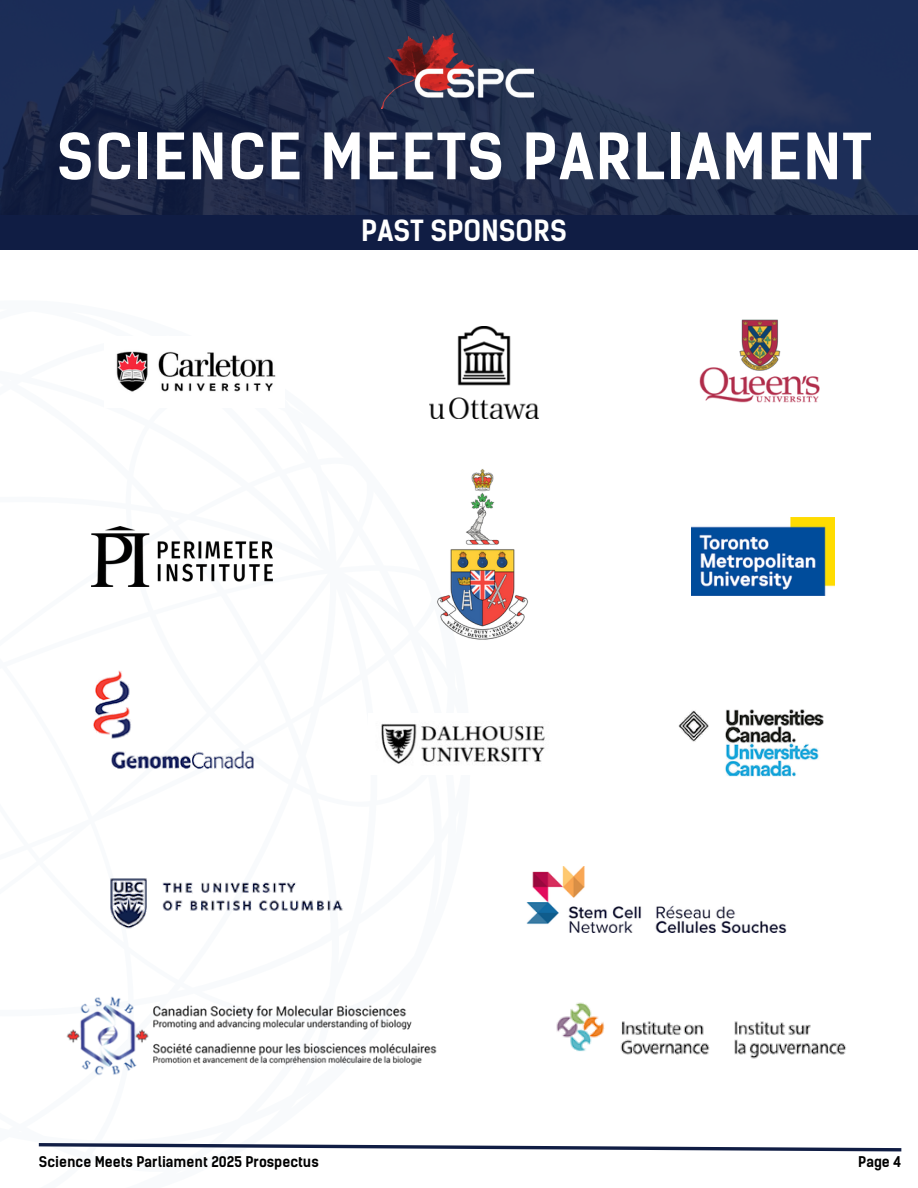
<style>
.page{position:relative;width:918px;height:1188px;background:#fff}
.page>*{position:absolute;margin:0;border:0;box-sizing:border-box;transform-origin:0 0}
.t1{font:700 60.75px "Kelson Sans";letter-spacing:.025em;color:#fff}
.t2{font:700 27.9px "Kelson Sans";color:#fff}
.t3{font:700 14.1px "Kelson Sans";color:#000}
</style>
<div class="page">
<svg style="left:38px;top:1143px;width:864px;height:9px"></svg>
<img style="left:437px;top:469px;width:91px;height:171px">
<img style="left:116px;top:351px;width:160px;height:41px">
<img style="left:699px;top:319px;width:121px;height:84px">
<img style="left:429px;top:326px;width:109px;height:93px">
<img style="left:66px;top:996px;width:371px;height:79px">
<img style="left:381px;top:723px;width:164px;height:41px">
<img style="left:556px;top:1002px;width:290px;height:57px">
<img style="left:110px;top:878px;width:233px;height:51px">
<img style="left:93px;top:670px;width:161px;height:99px">
<img style="left:678px;top:709px;width:146px;height:68px">
<img style="left:691px;top:518px;width:143px;height:77px">
<svg style="left:0;top:0;width:918px;height:216px;background:#202e4f"></svg>
<img style="left:381px;top:34px;width:152px;height:74px">
<div style="left:0;top:216px;width:918px;height:34px;background:#101d44"></div>
<img style="left:527px;top:866px;width:260px;height:67px">
<img style="left:92px;top:527px;width:181px;height:59px">
<p class="t1" style="left:57px;top:122px;width:816px">SCIENCE MEETS PARLIAMENT</p>
<p class="t2" style="left:361px;top:215px;width:207px">PAST SPONSORS</p>
<p class="t3" style="left:39px;top:1153px;width:281px">Science Meets Parliament 2025 Prospectus</p>
<p class="t3" style="left:858px;top:1153px;width:45px">Page 4</p>
</div>
